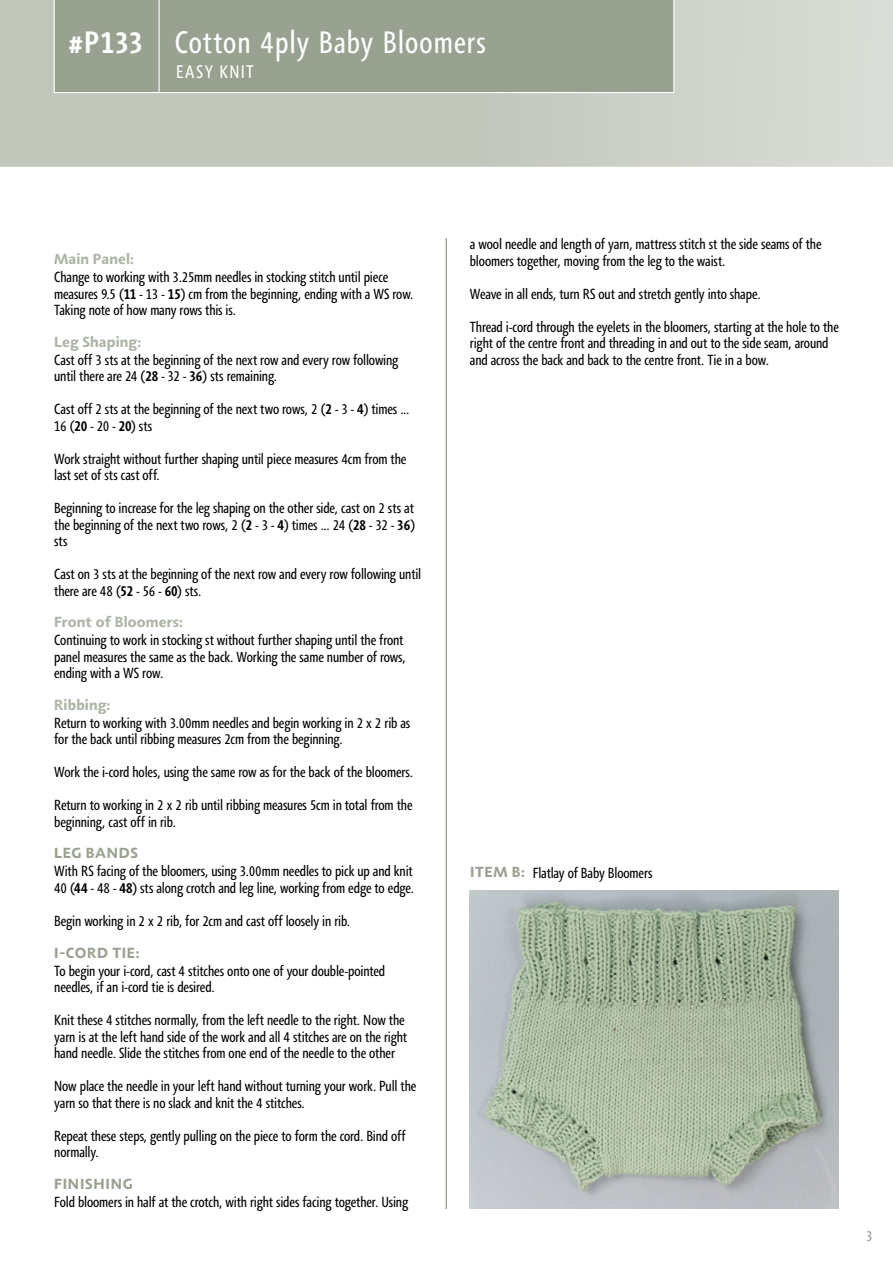
<style>
.page{position:relative;width:893px;height:1263px;background:#fff}
.page>*{position:absolute;margin:0;border:0;box-sizing:border-box;transform-origin:0 0}
.t1{font:condensed 31.8px "Agilita LT Pro";letter-spacing:.03em;color:#fff}
.t2{font:700 condensed 31.8px "Agilita LT Pro";color:#fff}
.t3{font:condensed 18.6px "Agilita LT Pro";letter-spacing:.08em;color:#fff}
.t4{font:condensed 15px/16.5px "Agilita LT Pro";letter-spacing:-.01em;color:#000}
.t5{font:700 15px "Agilita LT Pro";letter-spacing:.01em;color:#adb5a6}
.t6{font:700 15px "Agilita LT Pro";letter-spacing:.05em;color:#99a290}
.t7{font:condensed 15px "Agilita LT Pro";color:#939598}
.s1{font-weight:700}
.s2{font-weight:700;font-stretch:normal;color:#99a290}
</style>
<div class="page">
<svg style="left:0;top:0;width:893px;height:167px;background:#cacec5"></svg>
<div style="left:54px;top:0;width:620px;height:93px;background:#99a290"></div>
<hr style="left:159px;top:0;width:1px;height:93px;background:#fff">
<hr style="left:446px;top:238px;width:1px;height:971px;background:#99a290">
<img style="left:470px;top:891px;width:369px;height:318px">
<h1 class="t2" style="left:69px;top:20px;width:76px">#P133</h1>
<h1 class="t1" style="left:175px;top:21px;width:313px">Cotton 4ply Baby Bloomers</h1>
<p class="t3" style="left:176px;top:59px;width:79px">EASY KNIT</p>
<p class="t5" style="left:54px;top:248px;width:81px">Main Panel:</p>
<p class="t4" style="left:54px;top:269px;width:361px">Change to working with 3.25mm needles in stocking stitch until piece measures 9.5 (<span class="s1">11</span> - 13 - <span class="s1">15</span>) cm from the beginning, ending with a WS row.<br>Taking note of how many rows this is.</p>
<p class="t5" style="left:54px;top:331px;width:89px">Leg Shaping:</p>
<p class="t4" style="left:54px;top:352px;width:346px">Cast off 3 sts at the beginning of the next row and every row following until there are 24 (<span class="s1">28</span> - 32 - <span class="s1">36</span>) sts remaining.</p>
<p class="t4" style="left:54px;top:401px;width:357px">Cast off 2 sts at the beginning of the next two rows, 2 (<span class="s1">2</span> - 3 - <span class="s1">4</span>) times ...<br>16 (<span class="s1">20</span> - 20 - <span class="s1">20</span>) sts</p>
<p class="t4" style="left:54px;top:451px;width:354px">Work straight without further shaping until piece measures 4cm from the last set of sts cast off.</p>
<p class="t4" style="left:54px;top:500px;width:362px;text-align:justify">Beginning to increase for the leg shaping on the other side, cast on 2 sts at the beginning of the next two rows, 2 (<span class="s1">2</span> - 3 - <span class="s1">4</span>) times ... 24 (<span class="s1">28</span> - 32 - <span class="s1">36</span>) sts</p>
<p class="t4" style="left:54px;top:566px;width:369px">Cast on 3 sts at the beginning of the next row and every row following until there are 48 (<span class="s1">52</span> - 56 - <span class="s1">60</span>) sts.</p>
<p class="t5" style="left:54px;top:611px;width:130px">Front of Bloomers:</p>
<p class="t4" style="left:54px;top:632px;width:353px">Continuing to work in stocking st without further shaping until the front panel measures the same as the back. Working the same number of rows, ending with a WS row.</p>
<p class="t5" style="left:54px;top:694px;width:58px">Ribbing:</p>
<p class="t4" style="left:54px;top:715px;width:358px">Return to working with 3.00mm needles and begin working in 2 x 2 rib as for the back until ribbing measures 2cm from the beginning.</p>
<p class="t4" style="left:54px;top:764px;width:360px">Work the i-cord holes, using the same row as for the back of the bloomers.</p>
<p class="t4" style="left:54px;top:797px;width:360px">Return to working in 2 x 2 rib until ribbing measures 5cm in total from the beginning, cast off in rib.</p>
<p class="t6" style="left:54px;top:842px;width:85px">LEG BANDS</p>
<p class="t4" style="left:54px;top:863px;width:361px">With RS facing of the bloomers, using 3.00mm needles to pick up and knit<br>40 (<span class="s1">44</span> - 48 - <span class="s1">48</span>) sts along crotch and leg line, working from edge to edge.</p>
<p class="t4" style="left:54px;top:913px;width:298px">Begin working in 2 x 2 rib, for 2cm and cast off loosely in rib.</p>
<p class="t6" style="left:54px;top:941px;width:87px">I-CORD TIE:</p>
<p class="t4" style="left:54px;top:962px;width:333px">To begin your i-cord, cast 4 stitches onto one of your double-pointed needles, if an i-cord tie is desired.</p>
<p class="t4" style="left:54px;top:1012px;width:354px">Knit these 4 stitches normally, from the left needle to the right. Now the yarn is at the left hand side of the work and all 4 stitches are on the right hand needle. Slide the stitches from one end of the needle to the other</p>
<p class="t4" style="left:54px;top:1078px;width:364px">Now place the needle in your left hand without turning your work. Pull the yarn so that there is no slack and knit the 4 stitches.</p>
<p class="t4" style="left:54px;top:1127px;width:353px">Repeat these steps, gently pulling on the piece to form the cord. Bind off normally.</p>
<p class="t6" style="left:54px;top:1172px;width:80px">FINISHING</p>
<p class="t4" style="left:54px;top:1193px;width:356px">Fold bloomers in half at the crotch, with right sides facing together. Using</p>
<p class="t4" style="left:470px;top:236px;width:353px">a wool needle and length of yarn, mattress stitch st the side seams of the bloomers together, moving from the leg to the waist.</p>
<p class="t4" style="left:470px;top:286px;width:292px">Weave in all ends, turn RS out and stretch gently into shape.</p>
<p class="t4" style="left:470px;top:319px;width:371px">Thread i-cord through the eyelets in the bloomers, starting at the hole to the right of the centre front and threading in and out to the side seam, around and across the back and back to the centre front. Tie in a bow.</p>
<p class="t4" style="left:470px;top:865px;width:184px"><span class="s2">ITEM B:</span> Flatlay of Baby Bloomers</p>
<p class="t7" style="left:866px;top:1225px;width:8px">3</p>
</div>
